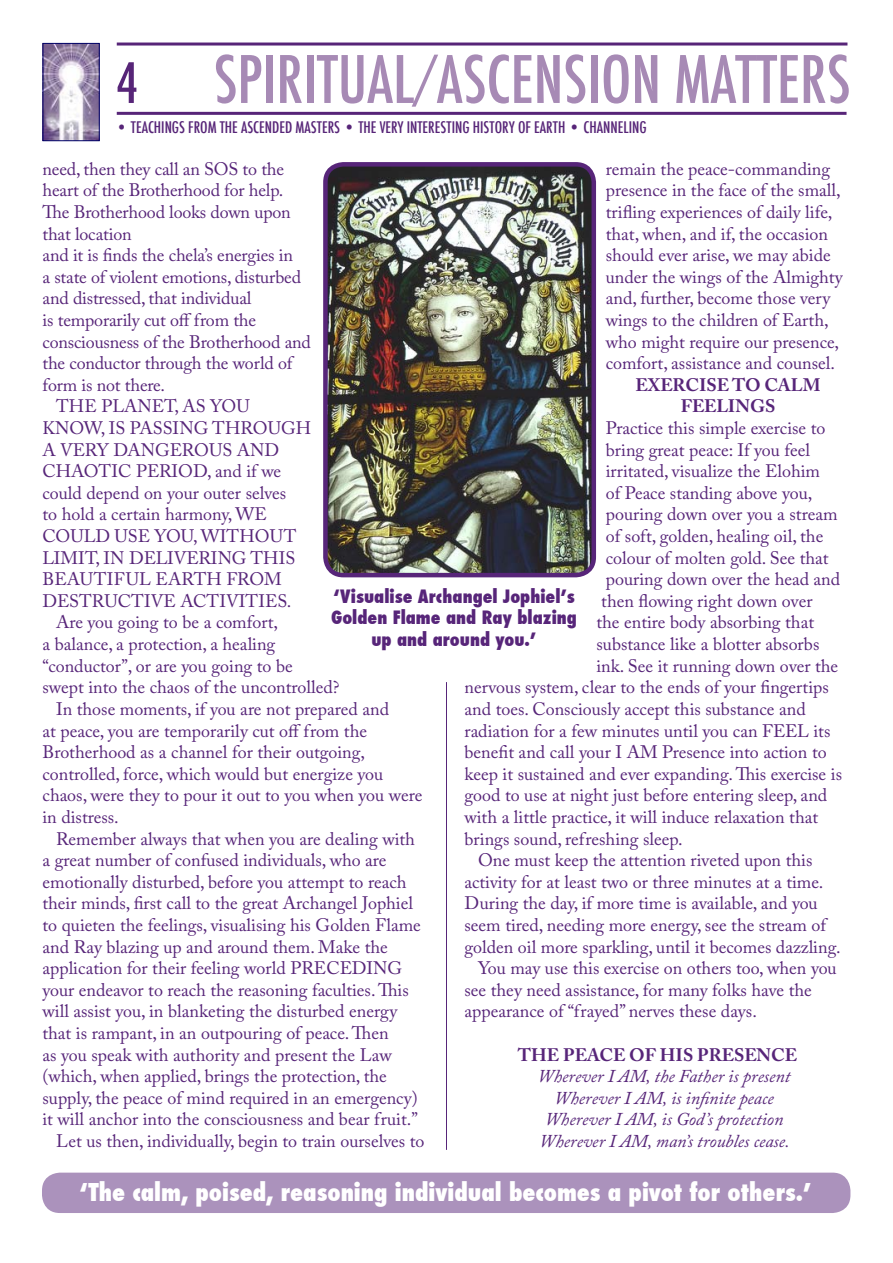
<style>
.page{position:relative;width:893px;height:1263px;background:#fff}
.page>*{position:absolute;margin:0;border:0;box-sizing:border-box;transform-origin:0 0}
.t1{font:500 condensed 63.6px "Futura";color:#a78ab5}
.t2{font:800 condensed 24px "Futura";color:#fff}
.t3{font:18px/21.6px "Adobe Caslon Pro";color:#572579}
.t4{font:italic 18px/21.6px "Adobe Caslon Pro";color:#572579;text-align:center}
.t5{font:800 condensed 18px/21.6px "Futura";color:#572579;text-align:center}
.t6{font:700 18px/21.6px "Adobe Caslon Pro";color:#572579;text-align:center}
.t7{font:500 condensed 15.6px "Futura";color:#572578}
.s1{font-size:54px;color:#572578}
.s2{font-size:50.1px}
</style>
<div class="page">
<img style="left:45px;top:45px;width:53px;height:94px">
<div style="left:43px;top:43px;width:57px;height:98px;border:1px solid #000267"></div>
<hr style="left:117px;top:43px;width:730px;height:3px;background:#572578">
<hr style="left:117px;top:112px;width:729px;height:3px;background:#572578">
<img style="left:325px;top:164px;width:269px;height:411px;border-radius:18px">
<div style="left:323px;top:162px;width:273px;height:415px;border:4px solid #572579;border-radius:18px"></div>
<div style="left:42px;top:1172px;width:808px;height:41px;background:#ab92bc;border-radius:18px"></div>
<hr style="left:446px;top:682px;width:1px;height:468px;background:#572579">
<h1 class="t1" style="left:116px;top:39px;width:736px"><span class="s1">4</span> SPIRITUAL<span class="s2">/</span>ASCENSION MATTERS</h1>
<p class="t7" style="left:116px;top:118px;width:532px">• TEACHINGS FROM THE ASCENDED MASTERS • THE VERY INTERESTING HISTORY OF EARTH • CHANNELING</p>
<p class="t3" style="left:43px;top:158px;width:243px">need, then they call an SOS to the</p>
<p class="t3" style="left:43px;top:179px;width:242px">heart of the Brotherhood for help.</p>
<p class="t3" style="left:43px;top:201px;width:250px">The Brotherhood looks down upon</p>
<p class="t3" style="left:43px;top:223px;width:91px">that location</p>
<p class="t3" style="left:43px;top:244px;width:252px">and it is finds the chela’s energies in</p>
<p class="t3" style="left:43px;top:266px;width:260px">a state of violent emotions, disturbed</p>
<p class="t3" style="left:43px;top:287px;width:210px">and distressed, that individual</p>
<p class="t3" style="left:43px;top:309px;width:215px">is temporarily cut off from the</p>
<p class="t3" style="left:43px;top:331px;width:270px">consciousness of the Brotherhood and</p>
<p class="t3" style="left:43px;top:352px;width:251px">the conductor through the world of</p>
<p class="t3" style="left:43px;top:374px;width:124px">form is not there.</p>
<p class="t3" style="left:56px;top:395px;width:195px">THE PLANET, AS YOU</p>
<p class="t3" style="left:43px;top:417px;width:270px">KNOW, IS PASSING THROUGH</p>
<p class="t3" style="left:43px;top:439px;width:238px">A VERY DANGEROUS AND</p>
<p class="t3" style="left:43px;top:460px;width:240px">CHAOTIC PERIOD, and if we</p>
<p class="t3" style="left:43px;top:482px;width:245px">could depend on your outer selves</p>
<p class="t3" style="left:43px;top:503px;width:219px">to hold a certain harmony, WE</p>
<p class="t3" style="left:43px;top:525px;width:249px">COULD USE YOU, WITHOUT</p>
<p class="t3" style="left:43px;top:547px;width:254px">LIMIT, IN DELIVERING THIS</p>
<p class="t3" style="left:43px;top:568px;width:241px">BEAUTIFUL EARTH FROM</p>
<p class="t3" style="left:43px;top:590px;width:250px">DESTRUCTIVE ACTIVITIES.</p>
<p class="t3" style="left:56px;top:611px;width:224px">Are you going to be a comfort,</p>
<p class="t3" style="left:43px;top:633px;width:234px">a balance, a protection, a healing</p>
<p class="t3" style="left:43px;top:655px;width:252px">“conductor”, or are you going to be</p>
<p class="t3" style="left:43px;top:676px;width:298px">swept into the chaos of the uncontrolled?</p>
<p class="t3" style="left:56px;top:698px;width:335px">In those moments, if you are not prepared and</p>
<p class="t3" style="left:43px;top:719px;width:326px">at peace, you are temporarily cut off from the</p>
<p class="t3" style="left:43px;top:741px;width:324px">Brotherhood as a channel for their outgoing,</p>
<p class="t3" style="left:43px;top:763px;width:342px">controlled, force, which would but energize you</p>
<p class="t3" style="left:43px;top:784px;width:381px">chaos, were they to pour it out to you when you were</p>
<p class="t3" style="left:43px;top:806px;width:78px">in distress.</p>
<p class="t3" style="left:56px;top:827px;width:360px">Remember always that when you are dealing with</p>
<p class="t3" style="left:43px;top:849px;width:346px">a great number of confused individuals, who are</p>
<p class="t3" style="left:43px;top:871px;width:365px">emotionally disturbed, before you attempt to reach</p>
<p class="t3" style="left:43px;top:892px;width:372px">their minds, first call to the great Archangel Jophiel</p>
<p class="t3" style="left:43px;top:914px;width:380px">to quieten the feelings, visualising his Golden Flame</p>
<p class="t3" style="left:43px;top:935px;width:347px">and Ray blazing up and around them. Make the</p>
<p class="t3" style="left:43px;top:957px;width:361px">application for their feeling world PRECEDING</p>
<p class="t3" style="left:43px;top:979px;width:368px">your endeavor to reach the reasoning faculties.This</p>
<p class="t3" style="left:43px;top:1000px;width:356px">will assist you, in blanketing the disturbed energy</p>
<p class="t3" style="left:43px;top:1022px;width:348px">that is rampant, in an outpouring of peace.Then</p>
<p class="t3" style="left:43px;top:1043px;width:351px">as you speak with authority and present the Law</p>
<p class="t3" style="left:43px;top:1065px;width:346px">(which, when applied, brings the protection, the</p>
<p class="t3" style="left:43px;top:1087px;width:377px">supply, the peace of mind required in an emergency)</p>
<p class="t3" style="left:43px;top:1108px;width:377px">it will anchor into the consciousness and bear fruit.”</p>
<p class="t3" style="left:56px;top:1130px;width:370px">Let us then, individually, begin to train ourselves to</p>
<p class="t3" style="left:606px;top:158px;width:238px">remain the peace-commanding presence in the face of the small, trifling experiences of daily life, that, when, and if, the occasion should ever arise, we may abide under the wings of the Almighty and, further, become those very wings to the children of E arth, who might require our presence, comfort, assistance and counsel.</p>
<p class="t6" style="left:636px;top:374px;width:187px">EXERCISE TO CALM<br>FEELINGS</p>
<p class="t3" style="left:606px;top:417px;width:221px">Practice this simple exercise to</p>
<p class="t3" style="left:606px;top:439px;width:206px">bring great peace: If you feel</p>
<p class="t3" style="left:606px;top:460px;width:216px">irritated, visualize the Elohim</p>
<p class="t3" style="left:606px;top:482px;width:208px">of Peace standing above you,</p>
<p class="t3" style="left:606px;top:503px;width:233px">pouring down over you a stream</p>
<p class="t3" style="left:606px;top:525px;width:219px">of soft, golden, healing oil, the</p>
<p class="t3" style="left:606px;top:547px;width:224px">colour of molten gold. See that</p>
<p class="t3" style="left:606px;top:568px;width:236px">pouring down over the head and</p>
<p class="t3" style="left:601px;top:590px;width:213px">then flowing right down over</p>
<p class="t3" style="left:596px;top:611px;width:219px">the entire body absorbing that</p>
<p class="t3" style="left:596px;top:633px;width:224px">substance like a blotter absorbs</p>
<p class="t3" style="left:596px;top:655px;width:243px">ink. See it running down over the</p>
<p class="t3" style="left:464px;top:676px;width:366px">nervous system, clear to the ends of your fingertips</p>
<p class="t3" style="left:464px;top:698px;width:343px">and toes. Consciously accept this substance and</p>
<p class="t3" style="left:464px;top:719px;width:367px">radiation for a few minutes until you can FEEL its</p>
<p class="t3" style="left:464px;top:741px;width:364px">benefit and call your I AM Presence into action to</p>
<p class="t3" style="left:464px;top:763px;width:379px">keep it sustained and ever expanding.This exercise is</p>
<p class="t3" style="left:464px;top:784px;width:364px">good to use at night just before entering sleep, and</p>
<p class="t3" style="left:464px;top:806px;width:355px">with a little practice, it will induce relaxation that</p>
<p class="t3" style="left:464px;top:827px;width:220px">brings sound, refreshing sleep.</p>
<p class="t3" style="left:478px;top:849px;width:336px">One must keep the attention riveted upon this</p>
<p class="t3" style="left:464px;top:871px;width:360px">activity for at least two or three minutes at a time.</p>
<p class="t3" style="left:464px;top:892px;width:355px">During the day, if more time is available, and you</p>
<p class="t3" style="left:464px;top:914px;width:363px">seem tired, needing more energy, see the stream of</p>
<p class="t3" style="left:464px;top:935px;width:378px">golden oil more sparkling, until it becomes dazzling.</p>
<p class="t3" style="left:478px;top:957px;width:360px">You may use this exercise on others too, when you</p>
<p class="t3" style="left:464px;top:979px;width:349px">see they need assistance, for many folks have the</p>
<p class="t3" style="left:464px;top:1000px;width:294px">appearance of “frayed” nerves these days.</p>
<p class="t6" style="left:518px;top:1043px;width:281px">THE PEACE OF HIS PRESENCE</p>
<p class="t4" style="left:538px;top:1065px;width:254px">Wherever I AM, the Father is present Wherever I AM, is infinite peace Wherever I AM, is God’s protection Wherever I AM, man’s troubles cease.</p>
<p class="t5" style="left:331px;top:585px;width:247px">‘Visualise Archangel Jophiel’s<br>Golden Flame and Ray blazing up and around you.’</p>
<h2 class="t2" style="left:79px;top:1176px;width:734px">‘The calm, poised, reasoning individual becomes a pivot for others.’</h2>
</div>
